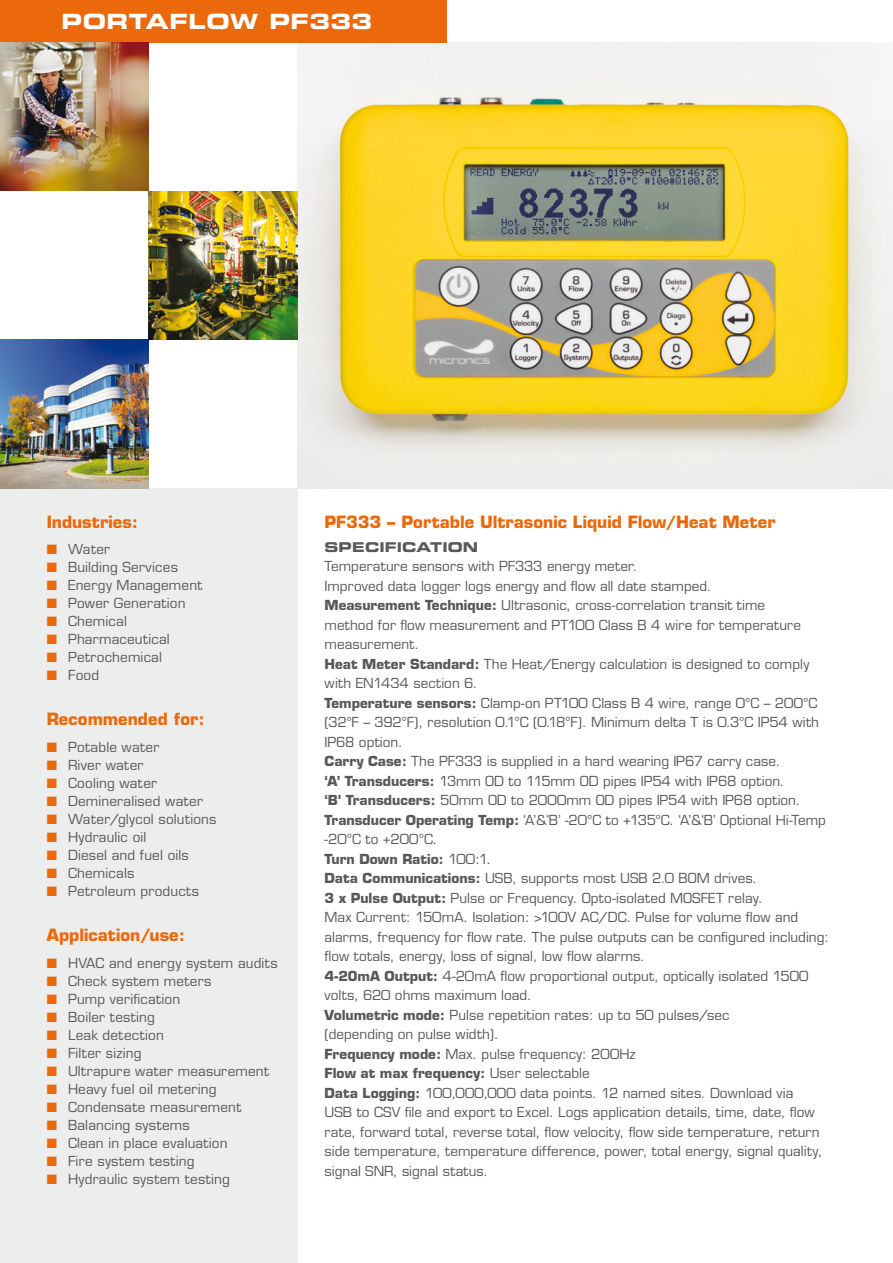
<style>
.page{position:relative;width:893px;height:1263px;background:#fff}
.page>*{position:absolute;margin:0;border:0;box-sizing:border-box;transform-origin:0 0}
.t1{font:21px "Eurostile Bold Extended Two";letter-spacing:.015em;color:#fff}
.t2{font:700 16.5px "Eurostile";color:#eb690b}
.t3{font:13.5px/19.5px "Eurostile";letter-spacing:.01em;color:#58585a}
.t4{font:700 13.5px "Eurostile";color:#58585a}
.t5{font:13.5px "Eurostile";letter-spacing:.03em;color:#58585a}
.t6{font:13.5px "Eurostile Bold Extended Two";letter-spacing:.005em;color:#58585a}
.s1{color:#eb690b}
.s2{font-weight:700}
.s3{font-weight:400}
</style>
<div class="page">
<div style="left:0;top:489px;width:298px;height:774px;background:#eceded"></div>
<img style="left:298px;top:42px;width:594px;height:447px">
<hr style="left:892px;top:42px;width:1px;height:447px;background:#e3e4e4">
<div style="left:0;top:0;width:446px;height:42px;background:#eb690b"></div>
<img style="left:149px;top:191px;width:149px;height:149px">
<img style="left:0;top:42px;width:149px;height:149px">
<img style="left:0;top:340px;width:149px;height:149px">
<p class="t1" style="left:62px;top:7px;width:312px">PORTAFLOW PF333</p>
<p class="t2" style="left:47px;top:512px;width:93px">Industries:</p>
<p class="t3" style="left:47px;top:540px;width:65px"><span class="s1">■</span> Water</p>
<p class="t3" style="left:47px;top:558px;width:133px"><span class="s1">■</span> Building Services</p>
<p class="t3" style="left:47px;top:576px;width:157px"><span class="s1">■</span> Energy Management</p>
<p class="t3" style="left:47px;top:594px;width:140px"><span class="s1">■</span> Power Generation</p>
<p class="t3" style="left:47px;top:612px;width:82px"><span class="s1">■</span> Chemical</p>
<p class="t3" style="left:47px;top:630px;width:125px"><span class="s1">■</span> Pharmaceutical</p>
<p class="t3" style="left:47px;top:648px;width:117px"><span class="s1">■</span> Petrochemical</p>
<p class="t3" style="left:47px;top:666px;width:54px"><span class="s1">■</span> Food</p>
<p class="t2" style="left:47px;top:709px;width:159px">Recommended for:</p>
<p class="t3" style="left:47px;top:737px;width:114px"><span class="s1">■</span> Potable water</p>
<p class="t3" style="left:47px;top:755px;width:98px"><span class="s1">■</span> River water</p>
<p class="t3" style="left:47px;top:773px;width:112px"><span class="s1">■</span> Cooling water</p>
<p class="t3" style="left:47px;top:791px;width:158px"><span class="s1">■</span> Demineralised water</p>
<p class="t3" style="left:47px;top:809px;width:171px"><span class="s1">■</span> Water/glycol solutions</p>
<p class="t3" style="left:47px;top:827px;width:101px"><span class="s1">■</span> Hydraulic oil</p>
<p class="t3" style="left:47px;top:845px;width:144px"><span class="s1">■</span> Diesel and fuel oils</p>
<p class="t3" style="left:47px;top:863px;width:89px"><span class="s1">■</span> Chemicals</p>
<p class="t3" style="left:47px;top:881px;width:154px"><span class="s1">■</span> Petroleum products</p>
<p class="t2" style="left:47px;top:925px;width:140px">Application/use:</p>
<p class="t3" style="left:47px;top:953px;width:232px"><span class="s1">■</span> HVAC and energy system audits</p>
<p class="t3" style="left:47px;top:971px;width:166px"><span class="s1">■</span> Check system meters</p>
<p class="t3" style="left:47px;top:989px;width:135px"><span class="s1">■</span> Pump verification</p>
<p class="t3" style="left:47px;top:1007px;width:110px"><span class="s1">■</span> Boiler testing</p>
<p class="t3" style="left:47px;top:1025px;width:119px"><span class="s1">■</span> Leak detection</p>
<p class="t3" style="left:47px;top:1043px;width:96px"><span class="s1">■</span> Filter sizing</p>
<p class="t3" style="left:47px;top:1061px;width:224px"><span class="s1">■</span> Ultrapure water measurement</p>
<p class="t3" style="left:47px;top:1079px;width:171px"><span class="s1">■</span> Heavy fuel oil metering</p>
<p class="t3" style="left:47px;top:1097px;width:196px"><span class="s1">■</span> Condensate measurement</p>
<p class="t3" style="left:47px;top:1115px;width:145px"><span class="s1">■</span> Balancing systems</p>
<p class="t3" style="left:47px;top:1133px;width:182px"><span class="s1">■</span> Clean in place evaluation</p>
<p class="t5" style="left:47px;top:1152px;width:149px"><span class="s1">■</span> Fire system testing</p>
<p class="t3" style="left:47px;top:1169px;width:185px"><span class="s1">■</span> Hydraulic system testing</p>
<p class="t2" style="left:325px;top:512px;width:452px">PF333 – Portable Ultrasonic Liquid Flow/Heat Meter</p>
<p class="t6" style="left:325px;top:537px;width:155px">SPECIFICATION</p>
<p class="t3" style="left:325px;top:557px;width:314px">Temperature sensors with PF333 energy meter.</p>
<p class="t3" style="left:325px;top:576px;width:388px">Improved data logger logs energy and flow all date stamped.</p>
<p class="t3" style="left:325px;top:596px;width:478px"><span class="s2">Measurement Technique:</span> Ultrasonic, cross-correlation transit time method for flow measurement and PT100 Class B 4 wire for temperature measurement.</p>
<p class="t3" style="left:325px;top:654px;width:486px"><span class="s2">Heat Meter Standard:</span> The Heat/Energy calculation is designed to comply with EN1434 section 6.</p>
<p class="t3" style="left:325px;top:693px;width:496px"><span class="s2">Temperature sensors:</span> Clamp-on PT100 Class B 4 wire, range 0°C – 200°C (32°F – 392°F), resolution 0.1°C (0.18°F). Minimum delta T is 0.3°C IP54 with<br>IP68 option.</p>
<p class="t3" style="left:325px;top:752px;width:457px"><span class="s2">Carry Case:</span> The PF333 is supplied in a hard wearing IP67 carry case.</p>
<p class="t3" style="left:325px;top:771px;width:461px"><span class="s2">‘A’ Transducers:</span> 13mm OD to 115mm OD pipes IP54 with IP68 option.</p>
<p class="t3" style="left:325px;top:791px;width:477px"><span class="s2">‘B’ Transducers:</span> 50mm OD to 2000mm OD pipes IP54 with IP68 option.</p>
<p class="t3" style="left:325px;top:810px;width:503px"><span class="s2">Transducer Operating Temp:</span> ‘A’&amp;‘B’ -20°C to +135°C. ‘A’&amp;‘B’ Optional Hi-Temp -20°C to +200°C.</p>
<p class="t4" style="left:325px;top:850px;width:168px">Turn Down Ratio: <span class="s3">100:1.</span></p>
<p class="t3" style="left:325px;top:869px;width:440px"><span class="s2">Data Communications:</span> USB, supports most USB 2.0 BOM drives.<br><span class="s2">3 x Pulse Output:</span> Pulse or Frequency. Opto-isolated MOSFET relay.</p>
<p class="t3" style="left:325px;top:908px;width:506px">Max Current: 150mA. Isolation: &gt;100V AC/DC. Pulse for volume flow and alarms, frequency for flow rate. The pulse outputs can be configured including: flow totals, energy, loss of signal, low flow alarms.</p>
<p class="t3" style="left:325px;top:966px;width:485px"><span class="s2">4-20mA Output:</span> 4-20mA flow proportional output, optically isolated 1500 volts, 620 ohms maximum load.</p>
<p class="t3" style="left:325px;top:1005px;width:406px"><span class="s2">Volumetric mode:</span> Pulse repetition rates: up to 50 pulses/sec (depending on pulse width).</p>
<p class="t3" style="left:325px;top:1044px;width:313px"><span class="s2">Frequency mode:</span> Max. pulse frequency: 200Hz</p>
<p class="t4" style="left:325px;top:1065px;width:267px">Flow at max frequency: <span class="s3">User selectable</span></p>
<p class="t3" style="left:325px;top:1083px;width:499px"><span class="s2">Data Logging:</span> 100,000,000 data points. 12 named sites. Download via USB to CSV file and export to Excel. Logs application details, time, date, flow rate, forward total, reverse total, flow velocity, flow side temperature, return side temperature, temperature difference, power, total energy, signal quality, signal SNR, signal status.</p>
</div>
